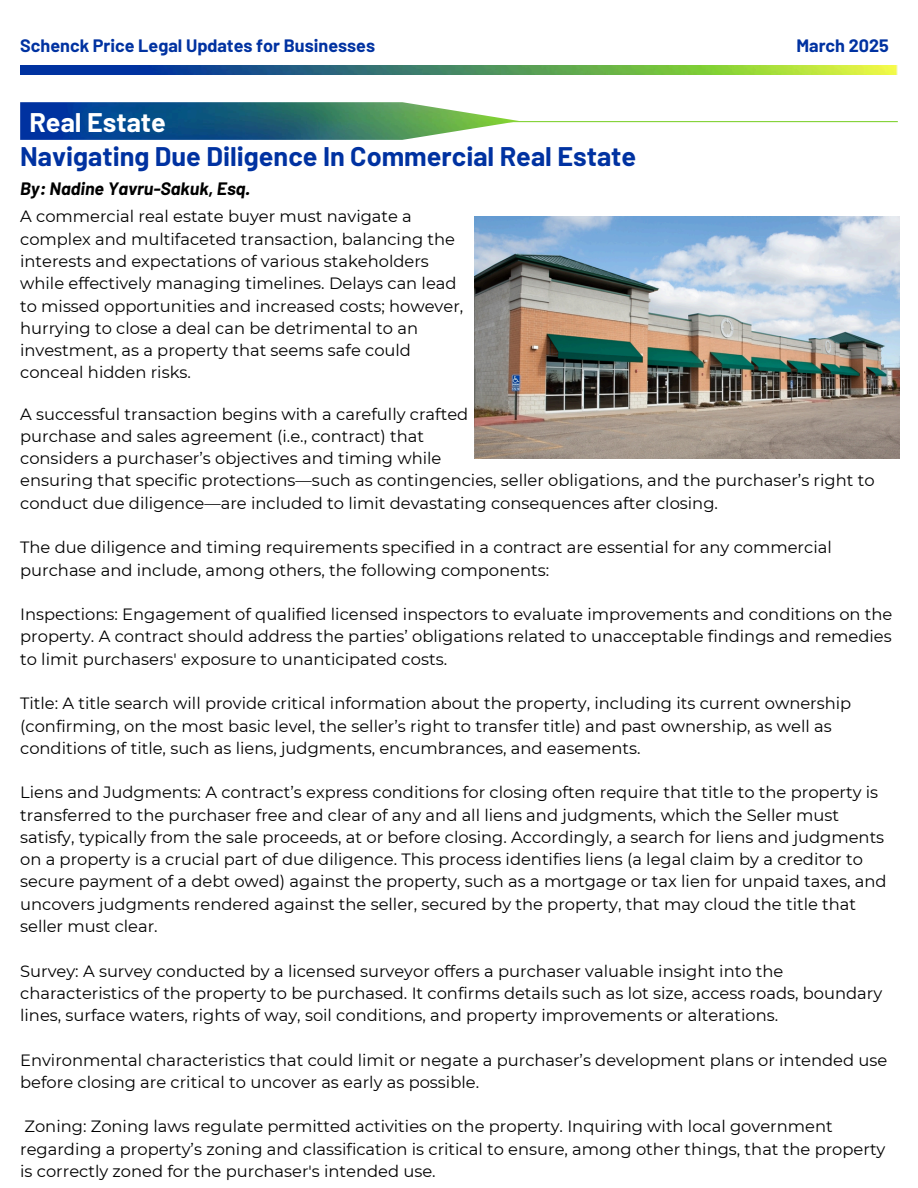
<style>
.page{position:relative;width:918px;height:1188px;background:#fff}
.page>*{position:absolute;margin:0;border:0;box-sizing:border-box;transform-origin:0 0}
.t1{font:700 27px "Barlow";color:#0032a1}
.t2{font:700 27px "Barlow";color:#fff}
.t3{font:700 18px "Barlow";color:#0032a1}
.t4{font:italic 700 18px "Barlow";color:#000}
.t5{font:16.35px/22.4px "Montserrat";color:#000}
</style>
<div class="page">
<img style="left:20px;top:65px;width:878px;height:9px">
<img style="left:20px;top:102px;width:499px;height:38px">
<hr style="left:509px;top:121px;width:389px;height:1px;background:#83d336">
<img style="left:475px;top:217px;width:425px;height:242px">
<p class="t3" style="left:20px;top:34px;width:357px">Schenck Price Legal Updates for Businesses</p>
<p class="t3" style="left:796px;top:34px;width:94px">March 2025</p>
<p class="t2" style="left:29px;top:105px;width:138px">Real Estate</p>
<p class="t1" style="left:20px;top:139px;width:618px">Navigating Due Diligence In Commercial Real Estate</p>
<p class="t4" style="left:20px;top:177px;width:232px">By: Nadine Yavru-Sakuk, Esq.</p>
<p class="t5" style="left:20px;top:205px;width:445px">A commercial real estate buyer must navigate a complex and multifaceted transaction, balancing the interests and expectations of various stakeholders while effectively managing timelines. Delays can lead to missed opportunities and increased costs; however, hurrying to close a deal can be detrimental to an investment, as a property that seems safe could conceal hidden risks.</p>
<p class="t5" style="left:20px;top:403px;width:450px">A successful transaction begins with a carefully crafted</p>
<p class="t5" style="left:20px;top:425px;width:405px">purchase and sales agreement (i.e., contract) that</p>
<h1 class="t5" style="left:20px;top:447px;width:423px">considers a purchaser’s objectives and timing while</h1>
<p class="t5" style="left:20px;top:469px;width:856px">ensuring that specific protections—such as contingencies, seller obligations, and the purchaser’s right to conduct due diligence—are included to limit devastating consequences after closing.</p>
<h1 class="t5" style="left:20px;top:536px;width:813px">The due diligence and timing requirements specified in a contract are essential for any commercial purchase and include, among others, the following components:</h1>
<h2 class="t5" style="left:20px;top:603px;width:874px;text-align:justify">Inspections: Engagement of qualified licensed inspectors to evaluate improvements and conditions on the property. A contract should address the parties’ obligations related to unacceptable findings and remedies to limit purchasers' exposure to unanticipated costs.</h2>
<p class="t5" style="left:20px;top:692px;width:833px">Title: A title search will provide critical information about the property, including its current ownership (confirming, on the most basic level, the seller’s right to transfer title) and past ownership, as well as conditions of title, such as liens, judgments, encumbrances, and easements.</p>
<p class="t5" style="left:20px;top:781px;width:868px">Liens and Judgments: A contract’s express conditions for closing often require that title to the property is transferred to the purchaser free and clear of any and all liens and judgments, which the Seller must satisfy, typically from the sale proceeds, at or before closing. Accordingly, a search for liens and judgments on a property is a crucial part of due diligence. This process identifies liens (a legal claim by a creditor to secure payment of a debt owed) against the property, such as a mortgage or tax lien for unpaid taxes, and uncovers judgments rendered against the seller, secured by the property, that may cloud the title that seller must clear.</p>
<p class="t5" style="left:20px;top:960px;width:864px">Survey: A survey conducted by a licensed surveyor offers a purchaser valuable insight into the characteristics of the property to be purchased. It confirms details such as lot size, access roads, boundary lines, surface waters, rights of way, soil conditions, and property improvements or alterations.</p>
<p class="t5" style="left:20px;top:1049px;width:869px">Environmental characteristics that could limit or negate a purchaser’s development plans or intended use before closing are critical to uncover as early as possible.</p>
<p class="t5" style="left:20px;top:1115px;width:867px">Zoning: Zoning laws regulate permitted activities on the property. Inquiring with local government regarding a property’s zoning and classification is critical to ensure, among other things, that the property is correctly zoned for the purchaser's intended use.</p>
</div>
